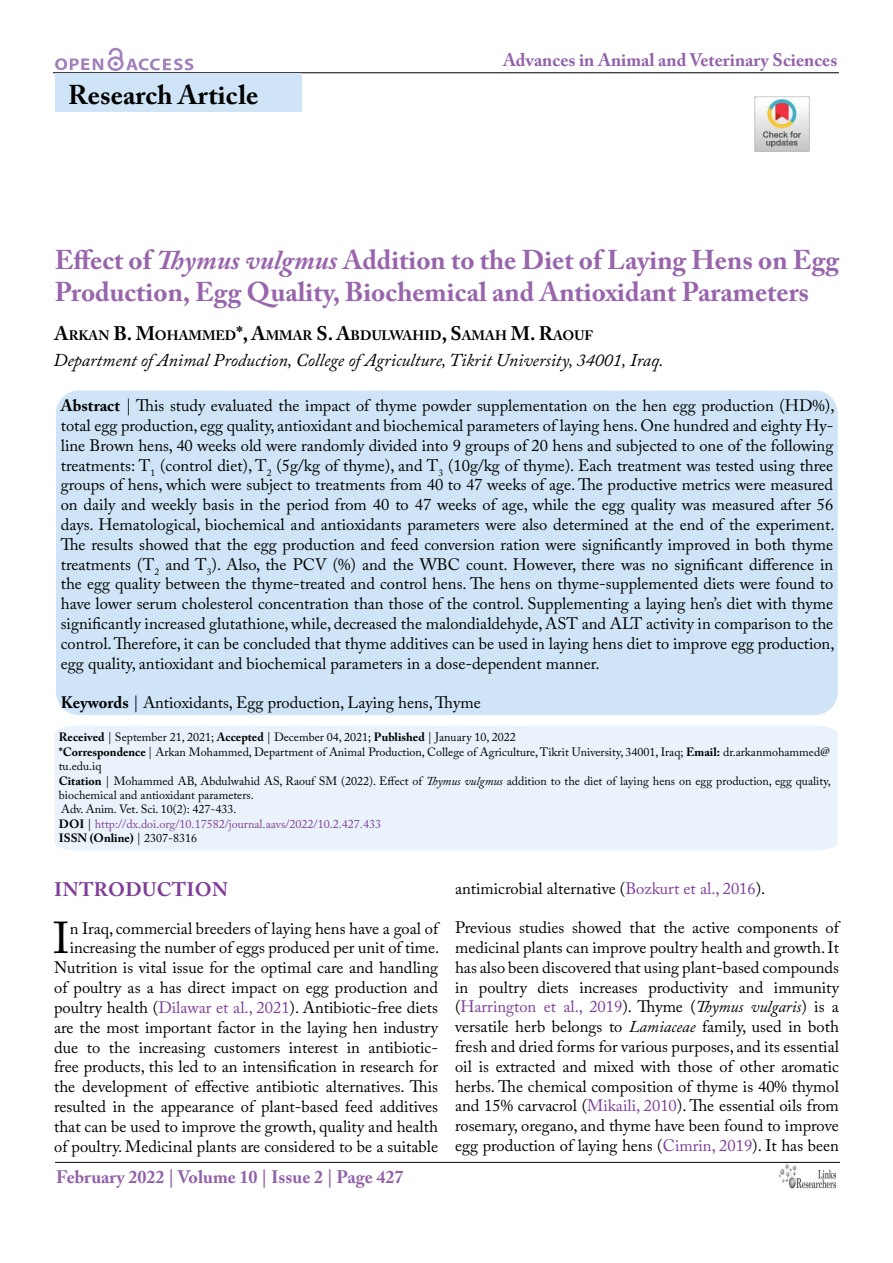
<style>
.page{position:relative;width:893px;height:1263px;background:#fff}
.page>*{position:absolute;margin:0;border:0;box-sizing:border-box;transform-origin:0 0}
.t1{font:44.4px "Adobe Caslon Pro";color:#000}
.t2{font:700 27px/32.4px "Adobe Caslon Pro";color:#7f3f98}
.t3{font:700 27px "Adobe Caslon Pro";letter-spacing:.005em;color:#000}
.t4{font:700 19.5px "Adobe Caslon Pro";letter-spacing:.025em;color:#7f3f98}
.t5{font:italic 18px "Adobe Caslon Pro";color:#000}
.t6{font:700 18px "Adobe Caslon Pro";color:#9161a9}
.t7{font:16.5px/19.8px "Adobe Caslon Pro";color:#000;text-align:justify}
.t8{font:700 13.65px "Adobe Caslon Pro";color:#000}
.t9{font:12px/14.4px "Adobe Caslon Pro";color:#000}
.s1{font-style:italic}
.s2{font-size:19.5px}
.s3{font-weight:700}
.s4{color:#7f3f98}
</style>
<div class="page">
<hr style="left:53px;top:72px;width:786px;height:1px;background:#000">
<hr style="left:55px;top:1162px;width:785px;height:1px;background:#000">
<svg style="left:55px;top:48px;width:138px;height:23px"></svg>
<img style="left:780px;top:1164px;width:55px;height:25px">
<div style="left:55px;top:74px;width:247px;height:38px;background:#cfe5f7"></div>
<div style="left:56px;top:390px;width:782px;height:325px;background:#cfe5f7;border-radius:23px"></div>
<div style="left:55px;top:726px;width:783px;height:124px;background:#eaf3fb"></div>
<img style="left:754px;top:96px;width:55px;height:56px">
<h2 class="t3" style="left:68px;top:79px;width:192px">Research Article</h2>
<p class="t6" style="left:503px;top:50px;width:336px">Advances in Animal and Veterinary Sciences</p>
<h2 class="t2" style="left:55px;top:243px;width:786px">Effect of <span class="s1">Thymus vulgmus</span> Addition to the Diet of Laying Hens on Egg<br>Production, Egg Quality, Biochemical and Antioxidant Parameters</h2>
<p class="t8" style="left:55px;top:327px;width:138px"><span class="s2">A</span>RKAN <span class="s2">B. M</span>OHAMM</p>
<p class="t8" style="left:216px;top:327px;width:64px">ED<span class="s2">*, A</span>MMA</p>
<p class="t8" style="left:303px;top:327px;width:172px">R <span class="s2">S. A</span>BDULWAHID<span class="s2">, S</span>AMA</p>
<p class="t8" style="left:495px;top:327px;width:100px">H <span class="s2">M. R</span>AOUF</p>
<p class="t5" style="left:53px;top:349px;width:612px">Department of Animal Production, College of Agriculture, Tikrit University, 34001, Iraq.</p>
<p class="t7" style="left:61px;top:396px;width:775px"><span class="s3">Abstract</span> | This study evaluated the impact of thyme powder supplementation on the hen egg production (HD%), total egg production, egg quality, antioxidant and biochemical parameters of laying hens. One hundred and eighty Hy&shy;line Brown hens, 40 weeks old were randomly divided into 9 groups of 20 hens and subjected to one of the following treatments: T<sub>1</sub> (control diet), T<sub>2</sub> (5g/kg of thyme), and T<sub>3</sub> (10g/kg of thyme). Each treatment was tested using three groups of hens, which were subject to treatments from 40 to 47 weeks of age. The productive metrics were measured on daily and weekly basis in the period from 40 to 47 weeks of age, while the egg quality was measured after 56 days. Hematological, biochemical and antioxidants parameters were also determined at the end of the experiment.<br>The results showed that the egg production and feed conversion ration were significantly improved in both thyme treatments (T<sub>2</sub> and T<sub>3</sub>). Also, the PCV (%) and the WBC count. However, there was no significant difference in the egg quality between the thyme-treated and control hens. The hens on thyme-supplemented diets were found to have lower serum cholesterol concentration than those of the control. Supplementing a laying hen’s diet with thyme significantly increased glutathione, while, decreased the malondialdehyde, AST and ALT activity in comparison to the control. Therefore, it can be concluded that thyme additives can be used in laying hens diet to improve egg production, egg quality, antioxidant and biochemical parameters in a dose-dependent manner.</p>
<p class="t7" style="left:61px;top:693px;width:422px"><span class="s3">Keywords</span> | Antioxidants, Egg production, Laying hens, Thyme</p>
<p class="t9" style="left:59px;top:730px;width:773px"><span class="s3">Received</span> | September 21, 2021; <span class="s3">Accepted</span> | December 04, 2021; <span class="s3">Published</span> | January 10, 2022<br><span class="s3">*Correspondence</span> | Arkan Mohammed, Department of Animal Production, College of Agriculture, Tikrit University, 34001, Iraq; <span class="s3">Email:</span> dr.arkanmohammed@ tu.edu.iq<br><span class="s3">Citation</span> | Mohammed AB, Abdulwahid AS, Raouf SM (2022). Effect of <span class="s1">Thymus vulgmus</span> addition to the diet of laying hens on egg production, egg quality, biochemical and antioxidant parameters.<br>Adv. Anim. Vet. Sci. 10(2): 427-433.<br><span class="s3">DO I</span> | <span class="s4">http://dx.doi.org/10.17582/journal.aavs/2022/10.2.427.433<br></span><span class="s3">ISSN (Online)</span> | 2307-8316</p>
<p class="t4" style="left:54px;top:878px;width:175px">Introduction</p>
<h1 class="t1" style="left:53px;top:912px;width:18px">I</h1>
<p class="t7" style="left:54px;top:918px;width:387px;text-align:right">n Iraq, commercial breeders of laying hens have a goal of increasing the number of eggs produced per unit of time.<br>Nutrition is vital issue for the optimal care and handling of poultry as a has direct impact on egg production and poultry health (<span class="s4">Dilawar et al., 2021</span>). Antibiotic-free diets are the most important factor in the laying hen industry due to the increasing customers interest in antibiotic&shy;free products, this led to an intensification in research for the development of effective antibiotic alternatives. This resulted in the appearance of plant-based feed additives that can be used to improve the growth, quality and health of poultry. Medicinal plants are considered to be a suitable</p>
<p class="t6" style="left:56px;top:1166px;width:349px">February 2022 | Volume 10 | Issue 2 | Page 427</p>
<p class="t7" style="left:455px;top:878px;width:312px">antimicrobial alternative (<span class="s4">Bozkurt et al., 2016</span>).</p>
<p class="t7" style="left:455px;top:918px;width:385px">Previous studies showed that the active components of medicinal plants can improve poultry health and growth. It has also been discovered that using plant-based compounds in poultry diets increases productivity and immunity (<span class="s4">Harrington et al., 2019</span>). Thyme (<span class="s1">Thymus vulgaris</span>) is a versatile herb belongs to <span class="s1">Lamiaceae</span> family, used in both fresh and dried forms for various purposes, and its essential oil is extracted and mixed with those of other aromatic herbs. The chemical composition of thyme is 40% thymol and 15% carvacrol (<span class="s4">Mikaili, 2010</span>). The essential oils from rosemary, oregano, and thyme have been found to improve egg production of laying hens (<span class="s4">Cimrin, 2019</span>). It has been</p>
</div>
